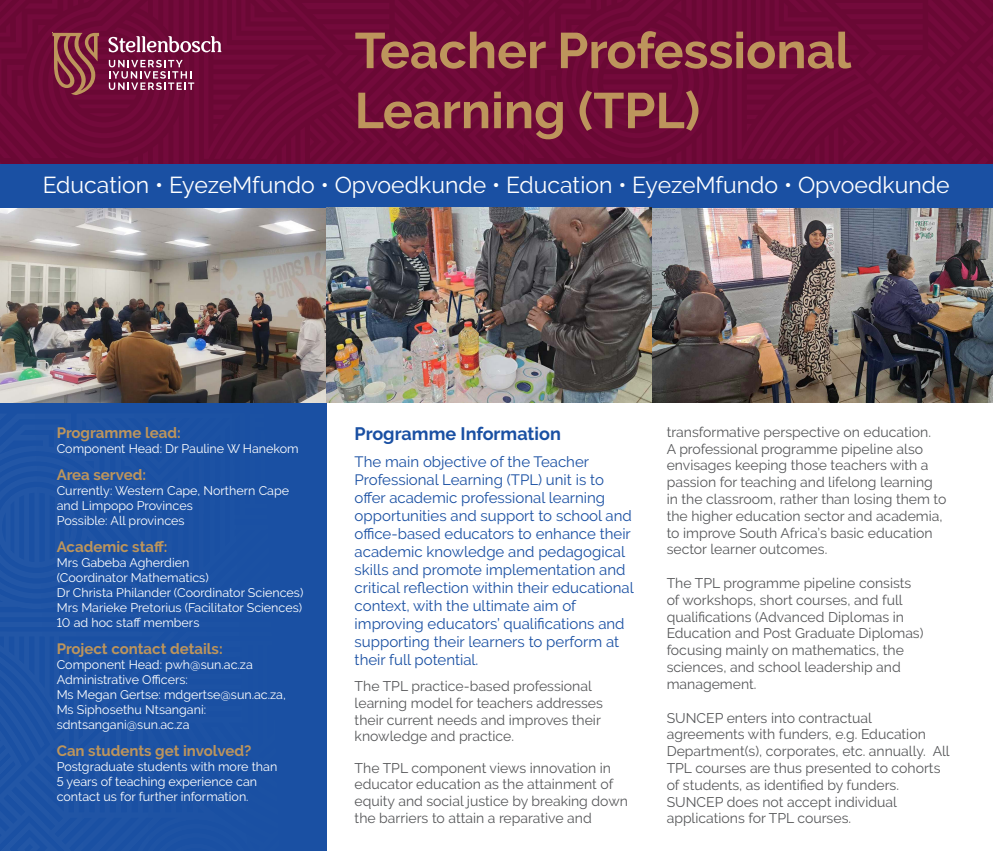
<style>
.page{position:relative;width:993px;height:851px;background:#fff}
.page>*{position:absolute;margin:0;border:0;box-sizing:border-box;transform-origin:0 0}
.t1{font:700 50px/60px "Raleway";color:#bd955c}
.t2{font:23px "Raleway";color:#fff}
.t3{font:700 18px "Raleway";color:#1a50a3}
.intro{font:15px/18px "Raleway";color:#1a50a3}
.t4{font:700 15px "Raleway";color:#bd955c}
.t5{font:14px/16.8px "Raleway";color:#57585a}
.t6{font:12.5px/15px "Raleway";color:#fff}
</style>
<div class="page">
<div style="left:0;top:401px;width:326px;height:449px;background:#1a50a3"></div>
<img style="left:0;top:207px;width:651px;height:195px">
<img style="left:651px;top:207px;width:341px;height:195px">
<div style="left:0;top:164px;width:992px;height:43px;background:#1a50a3"></div>
<div style="left:0;top:0;width:523px;height:164px;background:#6c0836"></div>
<svg style="left:52px;top:33px;width:47px;height:62px;background:#8c3f45"></svg>
<svg style="left:108px;top:36px;width:113px;height:16px"></svg>
<svg style="left:109px;top:60px;width:85px;height:30px;background:#954c6d"></svg>
<div style="left:523px;top:0;width:469px;height:164px;background:#6c0836"></div>
<p class="t1" style="left:354px;top:21px;width:498px">Teacher Professional<br>Learning (TPL)</p>
<p class="t2" style="left:43px;top:172px;width:907px">Education • EyezeMfundo • Opvoedkunde • Education • EyezeMfundo • Opvoedkunde</p>
<p class="t4" style="left:57px;top:423px;width:125px">Programme lead:</p>
<p class="t6" style="left:57px;top:440px;width:243px">Component Head: Dr Pauline W Hanekom</p>
<p class="t4" style="left:57px;top:465px;width:91px">Area served:</p>
<p class="t6" style="left:57px;top:482px;width:234px">Currently: Western Cape, Northern Cape and Limpopo Provinces</p>
<p class="t6" style="left:57px;top:512px;width:129px">Possible: All provinces</p>
<p class="t4" style="left:57px;top:537px;width:112px">Academic staff:</p>
<p class="t6" style="left:57px;top:554px;width:134px">Mrs Gabeba Agherdien</p>
<p class="t6" style="left:57px;top:569px;width:153px">(Coordinator Mathematics)</p>
<p class="t6" style="left:57px;top:584px;width:248px">Dr Christa Philander (Coordinator Sciences)</p>
<p class="t6" style="left:57px;top:599px;width:247px">Mrs Marieke Pretorius (Facilitator Sciences)</p>
<p class="t6" style="left:57px;top:614px;width:144px">10 ad hoc staff members</p>
<p class="t4" style="left:57px;top:639px;width:167px">Project contact details:</p>
<p class="t6" style="left:57px;top:656px;width:198px">Component Head: pwh@sun.ac.za</p>
<p class="t6" style="left:57px;top:671px;width:132px">Administrative Officers:</p>
<p class="t6" style="left:57px;top:686px;width:230px">Ms Megan Gertse: mdgertse@sun.ac.za,</p>
<p class="t6" style="left:57px;top:701px;width:151px">Ms Siphosethu Ntsangani:</p>
<p class="t6" style="left:57px;top:716px;width:134px">sdntsangani@sun.ac.za</p>
<p class="t4" style="left:57px;top:741px;width:196px">Can students get involved?</p>
<p class="t6" style="left:57px;top:758px;width:222px">Postgraduate students with more than</p>
<p class="t6" style="left:57px;top:773px;width:202px">5 years of teaching experience can</p>
<p class="t6" style="left:57px;top:788px;width:193px">contact us for further information.</p>
<p class="t3" style="left:354px;top:423px;width:208px">Programme Information</p>
<p class="intro" style="left:354px;top:452px;width:280px">The main objective of the Teacher Professional Learning (TPL) unit is to offer academic professional learning opportunities and support to school and office-based educators to enhance their academic knowledge and pedagogical skills and promote implementation and critical reflection within their educational context, with the ultimate aim of improving educators’ qualifications and supporting their learners to perform at their full potential.</p>
<p class="t5" style="left:354px;top:677px;width:250px">The TPL practice-based professional learning model for teachers addresses their current needs and improves their knowledge and practice.</p>
<p class="t5" style="left:354px;top:759px;width:275px">The TPL component views innovation in educator education as the attainment of equity and social justice by breaking down the barriers to attain a reparative and</p>
<p class="t5" style="left:666px;top:423px;width:266px">transformative perspective on education.</p>
<p class="t5" style="left:666px;top:440px;width:281px">A professional programme pipeline also envisages keeping those teachers with a passion for teaching and lifelong learning in the classroom, rather than losing them to the higher education sector and academia, to improve South Africa’s basic education sector learner outcomes.</p>
<p class="t5" style="left:666px;top:574px;width:258px">The TPL programme pipeline consists of workshops, short courses, and full qualifications (Advanced Diplomas in Education and Post Graduate Diplomas) focusing mainly on mathematics, the sciences, and school leadership and management.</p>
<p class="t5" style="left:666px;top:709px;width:284px">SUNCEP enters into contractual agreements with funders, e.g. Education Department(s), corporates, etc. annually. All TPL courses are thus presented to cohorts of students, as identified by funders.</p>
<p class="t5" style="left:666px;top:793px;width:232px">SUNCEP does not accept individual applications for TPL courses.</p>
</div>
